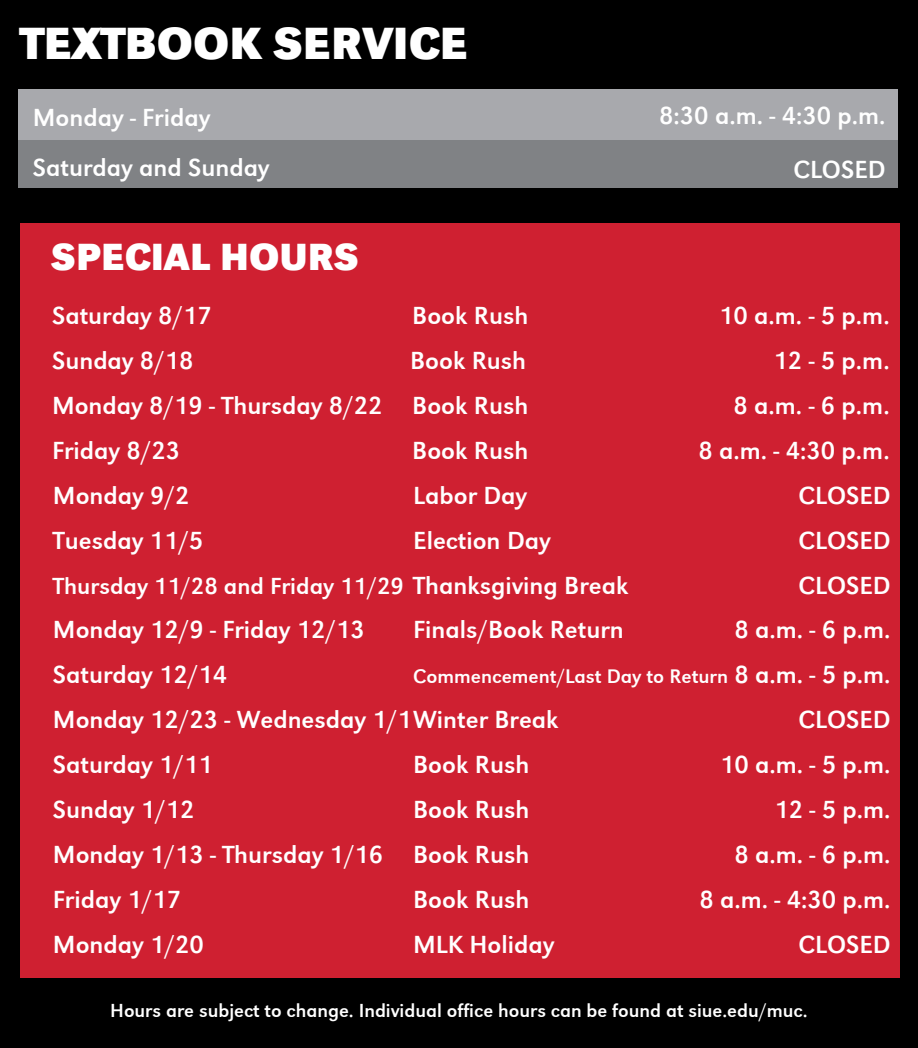
<style>
.page{position:relative;width:918px;height:1048px;background:#000}
.page>*{position:absolute;margin:0;border:0;box-sizing:border-box;transform-origin:0 0}
.t1{font:46.5px "URW Grotesk Regular 4";color:#fff}
.t2{font:39px "URW Grotesk Regular 4";color:#fff}
.t3{font:25.5px/44.8px "URW Grotesk Regular 2";color:#fff}
.t4{font:24px "URW Grotesk Regular 2";color:#fff}
.t5{font:20.25px "URW Grotesk Regular 2";color:#fff}
.t6{font:19.5px "URW Grotesk Regular 2";color:#fff}
.s1{font-size:25.5px}
</style>
<div class="page">
<div style="left:19px;top:89px;width:879px;height:83px;background:#a8a9ad"></div>
<div style="left:19px;top:140px;width:879px;height:48px;background:#808285"></div>
<div style="left:20px;top:223px;width:879px;height:754px;background:#cf2031"></div>
<h1 class="t1" style="left:20px;top:15px;width:449px">TEXTBOOK SERVICE</h1>
<p class="t3" style="left:33px;top:95px;width:179px">Monday - Friday</p>
<p class="t3" style="left:659px;top:93px;width:228px">8:30 a.m. - 4:30 p.m.</p>
<p class="t3" style="left:33px;top:145px;width:238px">Saturday and Sunday</p>
<p class="t3" style="left:794px;top:147px;width:94px">CLOSED</p>
<h2 class="t2" style="left:51px;top:234px;width:309px">SPECIAL HOURS</h2>
<p class="t3" style="left:52px;top:293px;width:161px">Saturday 8/17<br>Sunday 8/18</p>
<p class="t3" style="left:52px;top:383px;width:332px">Monday 8/19 - Thursday 8/22<br>Friday 8/23</p>
<p class="t3" style="left:412px;top:293px;width:118px">Book Rush</p>
<p class="t3" style="left:410px;top:338px;width:118px">Book Rush</p>
<p class="t3" style="left:412px;top:383px;width:118px">Book Rush<br>Book Rush</p>
<p class="t3" style="left:698px;top:293px;width:193px;text-align:right">10 a.m. - 5 p.m.<br>12 - 5 p.m.<br>8 a.m. - 6 p.m.<br>8 a.m. - 4:30 p.m.</p>
<p class="t3" style="left:53px;top:473px;width:152px">Monday 9/2<br>Tuesday 11/5</p>
<p class="t4" style="left:53px;top:571px;width:577px">Thursday 11/28 and Friday 11/29 <span class="s1">Thanksgiving Break</span></p>
<p class="t3" style="left:53px;top:607px;width:507px">Monday 12/9 - Friday 12/13<br>Saturday 12/14<br>Monday 12/23 - Wednesday 1/1Winter Break<br>Saturday 1/11<br>Sunday 1/12<br>Monday 1/13 - Thursday 1/16<br>Friday 1/17<br>Monday 1/20</p>
<p class="t3" style="left:413px;top:473px;width:139px">Labor Day<br>Election Day</p>
<p class="t3" style="left:699px;top:473px;width:193px;text-align:right">CLOSED<br>CLOSED<br>CLOSED<br>8 a.m. - 6 p.m.<br>8 a.m. - 5 p.m.<br>CLOSED<br>10 a.m. - 5 p.m.<br>12 - 5 p.m.<br>8 a.m. - 6 p.m.<br>8 a.m. - 4:30 p.m.<br>CLOSED</p>
<p class="t3" style="left:413px;top:607px;width:212px">Finals/Book Return</p>
<p class="t5" style="left:413px;top:665px;width:316px">Commencement/Last Day to Return</p>
<p class="t3" style="left:413px;top:742px;width:143px">Book Rush<br>Book Rush<br>Book Rush<br>Book Rush<br>MLK Holiday</p>
<p class="t6" style="left:110px;top:999px;width:699px">Hours are subject to change. Individual office hours can be found at siue.edu/muc.</p>
</div>
